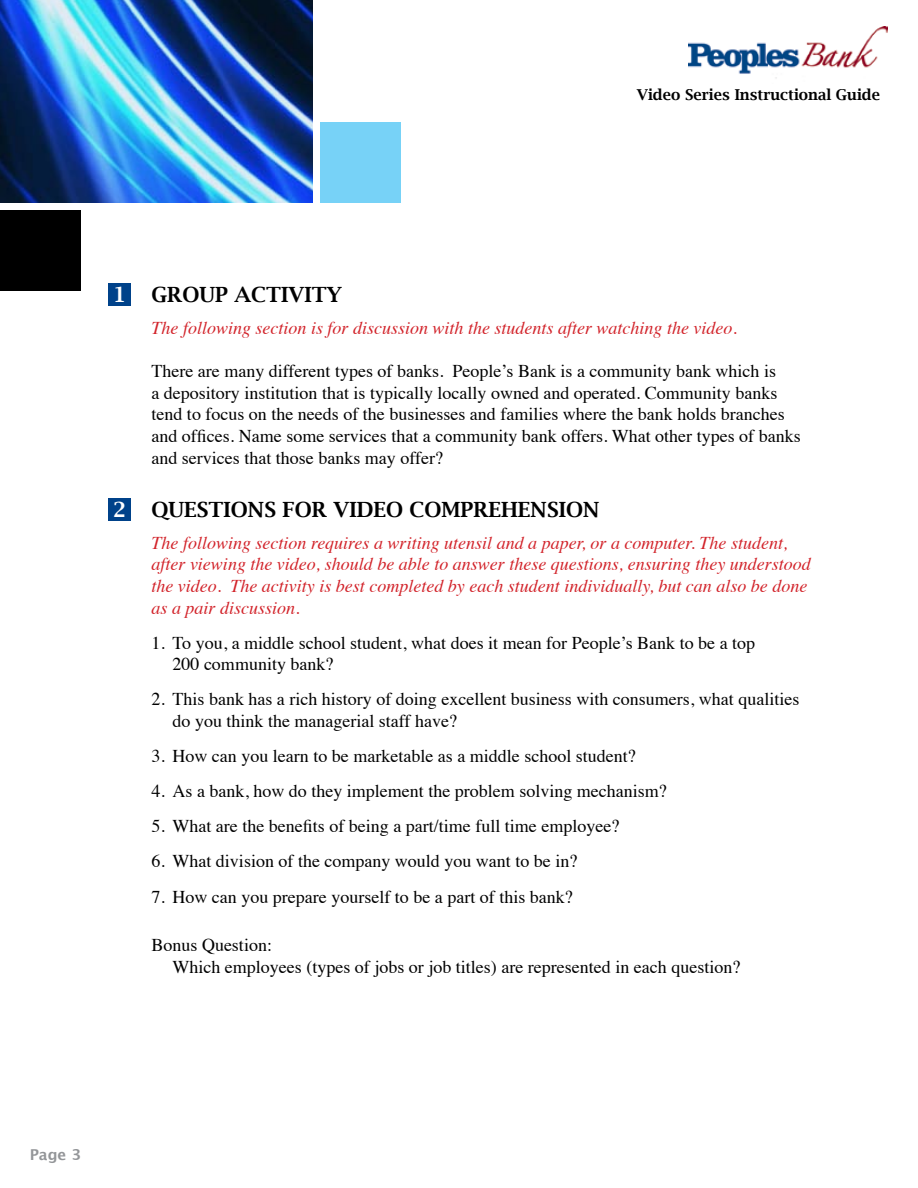
<style>
.page{position:relative;width:918px;height:1188px;background:#fff}
.page>*{position:absolute;margin:0;border:0;box-sizing:border-box;transform-origin:0 0}
.t1{font:600 21px "Lucida Bright";color:#000}
.t2{font:600 21px "Lucida Bright";color:#fff}
.t3{font:18px/21.6px "Times";color:#000}
.t4{font:italic 18px/21.6px "Times";color:#d2232a}
.t5{font:600 15px "Lucida Bright";color:#000}
.t6{font:700 15px "Lucida Grande";color:#939598}
</style>
<div class="page">
<img style="left:0;top:0;width:313px;height:203px">
<div style="left:320px;top:122px;width:80px;height:81px;background:#77d2f7"></div>
<div style="left:0;top:210px;width:80px;height:80px;background:#000"></div>
<div style="left:108px;top:284px;width:22px;height:22px;background:#00428a"></div>
<div style="left:108px;top:498px;width:22px;height:22px;background:#00428a"></div>
<img style="left:689px;top:27px;width:199px;height:52px">
<p class="t5" style="left:637px;top:86px;width:245px">VIDEO SERIES INSTRUCTIONAL GUIDE</p>
<p class="t2" style="left:113px;top:283px;width:15px">1</p>
<p class="t2" style="left:113px;top:497px;width:15px">2</p>
<p class="t1" style="left:152px;top:282px;width:32px">GROUP</p>
<p class="t1" style="left:235px;top:282px;width:93px">ACTIVITY</p>
<p class="t4" style="left:152px;top:316px;width:587px">The following section is for discussion with the students after watching the video.</p>
<p class="t3" style="left:152px;top:359px;width:651px">There are many different types of banks. People’s Bank is a community bank which is<br>a depository institution that is typically locally owned and operated. Community banks tend to focus on the needs of the businesses and families where the bank holds branches and offices. Name some services that a community bank offers. What other types of banks and services that those banks may offer?</p>
<p class="t1" style="left:152px;top:497px;width:450px">QUESTIONS FOR VIDEO COMPREHENSION</p>
<p class="t4" style="left:152px;top:531px;width:661px">The following section requires a writing utensil and a paper, or a computer. The student, after viewing the video, should be able to answer these questions, ensuring they understood the video. The activity is best completed by each student individually, but can also be done as a pair discussion.</p>
<p class="t3" style="left:173px;top:630px;width:584px;text-indent:-21px">1. To you, a middle school student, what does it mean for People’s Bank to be a top<br>200 community bank?</p>
<p class="t3" style="left:173px;top:687px;width:628px;text-indent:-21px">2. This bank has a rich history of doing excellent business with consumers, what qualities do you think the managerial staff have?</p>
<p class="t3" style="left:152px;top:744px;width:486px">3. How can you learn to be marketable as a middle school student?</p>
<p class="t3" style="left:152px;top:779px;width:517px">4. As a bank, how do they implement the problem solving mechanism?</p>
<p class="t3" style="left:152px;top:814px;width:469px">5. What are the benefits of being a part/time full time employee?</p>
<p class="t3" style="left:152px;top:849px;width:427px">6. What division of the company would you want to be in?</p>
<p class="t3" style="left:152px;top:884px;width:423px">7. How can you prepare yourself to be a part of this bank?</p>
<p class="t3" style="left:173px;top:933px;width:569px;text-indent:-21px">Bonus Question:<br>Which employees (types of jobs or job titles) are represented in each question?</p>
<p class="t6" style="left:30px;top:1142px;width:53px">Page 3</p>
</div>
